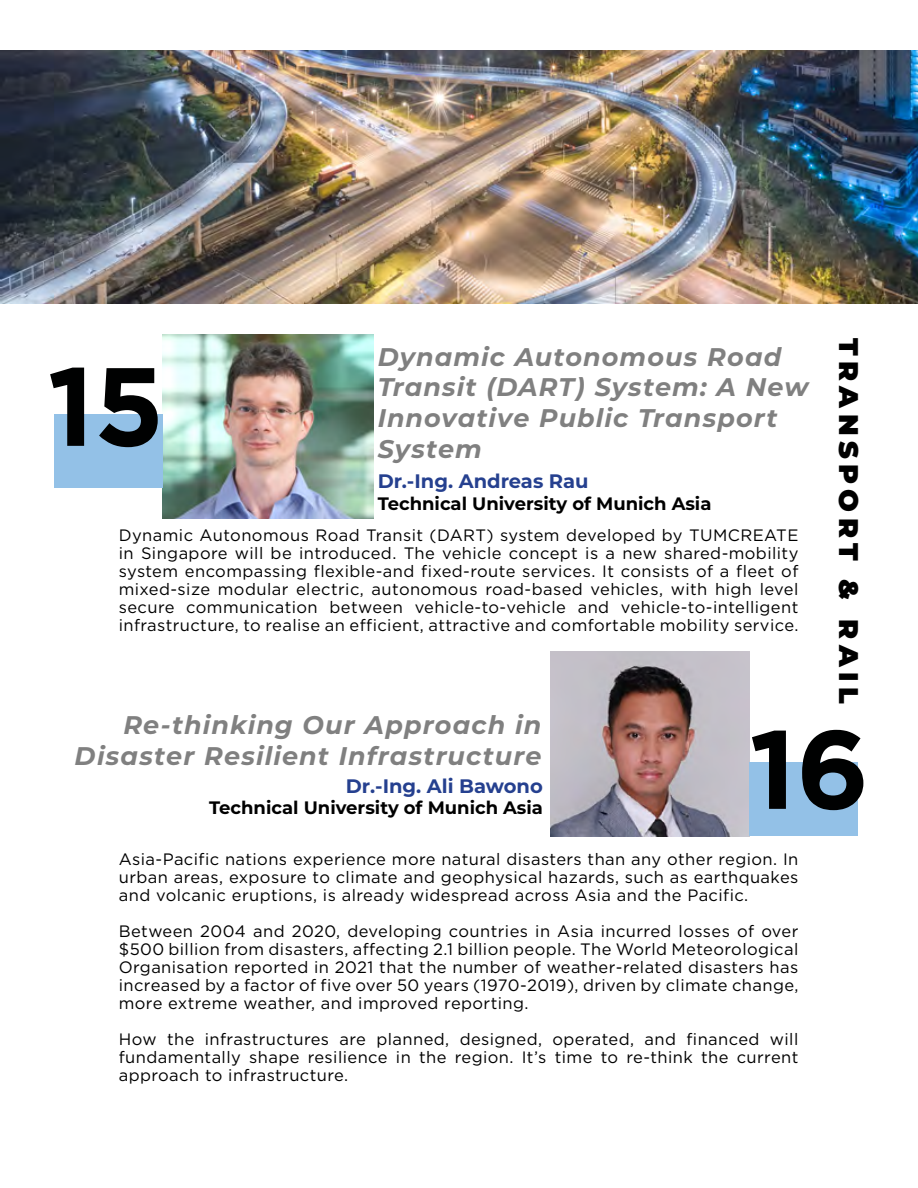
<style>
.page{position:relative;width:918px;height:1188px;background:#fff}
.page>*{position:absolute;margin:0;border:0;box-sizing:border-box;transform-origin:0 0}
.t1{font:700 111px "Gotham";color:#000101}
.t2{font:900 27px "Montserrat";letter-spacing:.2em;color:#000}
.t3{font:italic 700 25.5px/30.6px "Montserrat";letter-spacing:.04em;color:#808080;text-align:right}
.t4{font:700 19.5px "Montserrat";color:#25408f}
.t5{font:700 18px "Montserrat";color:#000}
.t6{font:16.5px/18px "Gotham";letter-spacing:.025em;color:#000;text-align:justify}
</style>
<div class="page">
<img style="left:550px;top:651px;width:199px;height:186px">
<img style="left:163px;top:334px;width:210px;height:184px">
<div style="left:749px;top:762px;width:109px;height:74px;background:#93c1e7"></div>
<div style="left:54px;top:414px;width:109px;height:73px;background:#93c1e7"></div>
<img style="left:0;top:50px;width:1px;height:253px">
<img style="left:1px;top:50px;width:917px;height:253px">
<h2 class="t2" style="left:869px;top:338px;width:367px;rotate:90deg">TRANSPORT &amp; RAIL</h2>
<h1 class="t1" style="left:749px;top:705px;width:122px">16</h1>
<h3 class="t3" style="left:378px;top:340px;width:432px;text-align:left">Dynamic Autonomous Road<br>Transit (DART) System: A New<br>Innovative Public Transport<br>System</h3>
<h1 class="t1" style="left:47px;top:342px;width:118px">15</h1>
<p class="t4" style="left:378px;top:467px;width:212px">Dr.-Ing. Andreas Rau</p>
<p class="t5" style="left:378px;top:490px;width:335px">Technical University of Munich Asia</p>
<p class="t6" style="left:119px;top:526px;width:681px">Dynamic Autonomous Road Transit (DART) system developed by TUMCREATE in Singapore will be introduced. The vehicle concept is a new shared-mobility system encompassing flexible-and fixed-route services. It consists of a fleet of mixed-size modular electric, autonomous road-based vehicles, with high level secure communication between vehicle-to-vehicle and vehicle-to-intelligent infrastructure, to realise an efficient, attractive and comfortable mobility service.</p>
<h3 class="t3" style="left:75px;top:709px;width:468px">Re-thinking Our Approach in<br>Disaster Resilient Infrastructure</h3>
<p class="t4" style="left:346px;top:772px;width:199px">Dr.-Ing. Ali Bawono</p>
<p class="t5" style="left:209px;top:795px;width:335px">Technical University of Munich Asia</p>
<p class="t6" style="left:119px;top:850px;width:681px">Asia-Pacific nations experience more natural disasters than any other region. In urban areas, exposure to climate and geophysical hazards, such as earthquakes and volcanic eruptions, is already widespread across Asia and the Pacific.</p>
<p class="t6" style="left:119px;top:922px;width:681px">Between 2004 and 2020, developing countries in Asia incurred losses of over $500 billion from disasters, affecting 2.1 billion people. The World Meteorological Organisation reported in 2021 that the number of weather-related disasters has increased by a factor of five over 50 years (1970-2019), driven by climate change, more extreme weather, and improved reporting.</p>
<p class="t6" style="left:119px;top:1030px;width:681px">How the infrastructures are planned, designed, operated, and financed will fundamentally shape resilience in the region. It’s time to re-think the current approach to infrastructure.</p>
</div>
